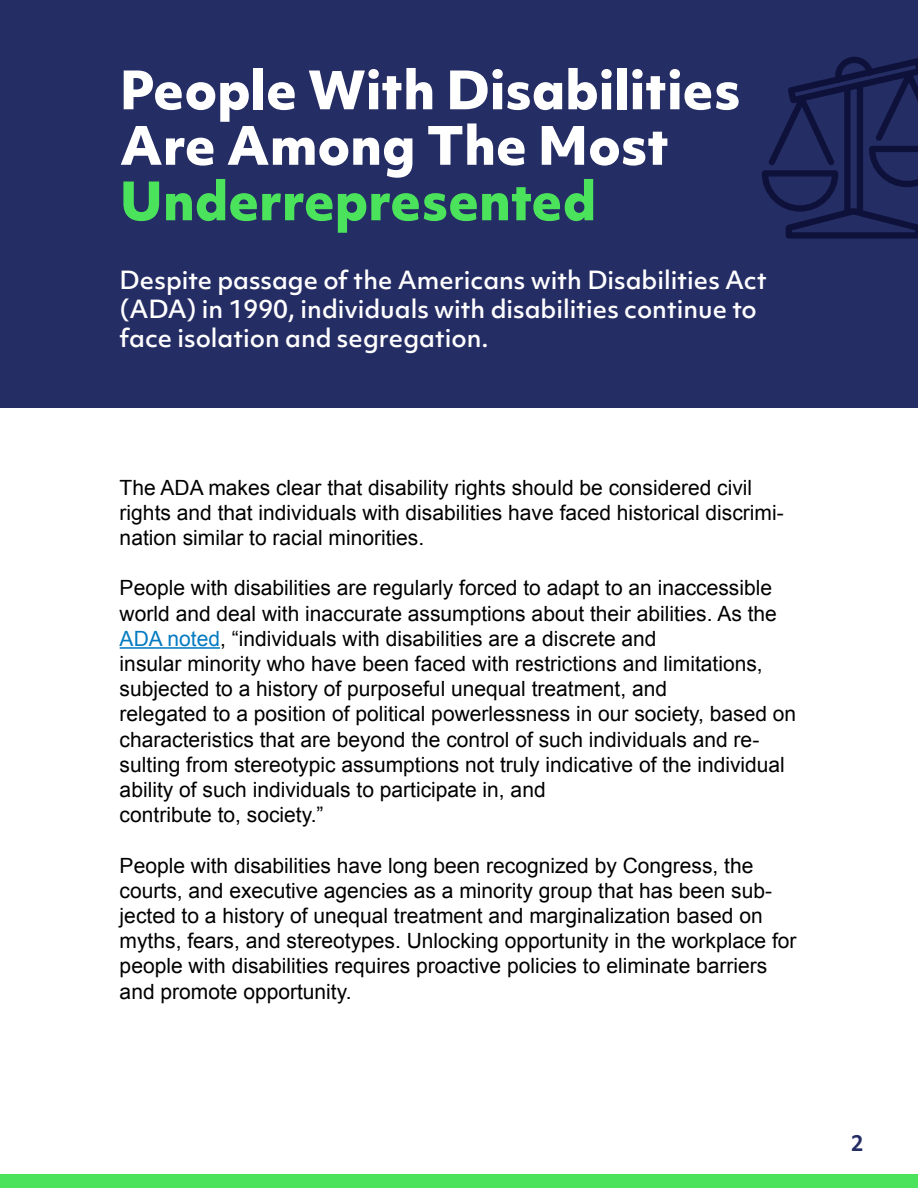
<style>
.page{position:relative;width:918px;height:1188px;background:#fff}
.page>*{position:absolute;margin:0;border:0;box-sizing:border-box;transform-origin:0 0}
.t1{font:800 51px/55.5px "Objektiv Mk 1";color:#fff}
.t2{font:500 24px/28.8px "Objektiv Mk 1";color:#fff}
.t3{font:21px/25.2px "Arial";color:#000}
.t4{font:700 21px "Objektiv Mk 1";color:#252d65}
.s1{color:#4ce35c}
.s2{color:#047bc1}
</style>
<div class="page">
<div style="left:0;top:0;width:918px;height:408px;background:#252d65"></div>
<hr style="left:120px;top:647px;width:100px;height:2px;background:#047bc1">
<svg style="left:762px;top:56px;width:156px;height:183px"></svg>
<div style="left:0;top:1174px;width:918px;height:14px;background:#4ce35c"></div>
<h2 class="t1" style="left:120px;top:61px;width:622px">People With Disabilities<br>Are Among The Most<br><span class="s1">Underrepresented</span></h2>
<h3 class="t2" style="left:120px;top:265px;width:649px">Despite passage of the Americans with Disabilities Act (ADA) in 1990, individuals with disabilities continue to face isolation and segregation.</h3>
<p class="t3" style="left:120px;top:475px;width:666px">The ADA makes clear that disability rights should be considered civil rights and that individuals with disabilities have faced historical discrimi&shy;nation similar to racial minorities.</p>
<p class="t3" style="left:120px;top:576px;width:678px">People with disabilities are regularly forced to adapt to an inaccessible world and deal with inaccurate assumptions about their abilities. As the <span class="s2">ADA noted</span>, “individuals with disabilities are a discrete and<br>insular minority who have been faced with restrictions and limitations, subjected to a history of purposeful unequal treatment, and<br>relegated to a position of political powerlessness in our society, based on characteristics that are beyond the control of such individuals and re&shy;sulting from stereotypic assumptions not truly indicative of the individual ability of such individuals to participate in, and<br>contribute to, society.”</p>
<p class="t3" style="left:120px;top:853px;width:678px">People with disabilities have long been recognized by Congress, the courts, and executive agencies as a minority group that has been sub&shy;jected to a history of unequal treatment and marginalization based on myths, fears, and stereotypes. Unlocking opportunity in the workplace for people with disabilities requires proactive policies to eliminate barriers and promote opportunity.</p>
<p class="t4" style="left:851px;top:1128px;width:15px">2</p>
</div>
